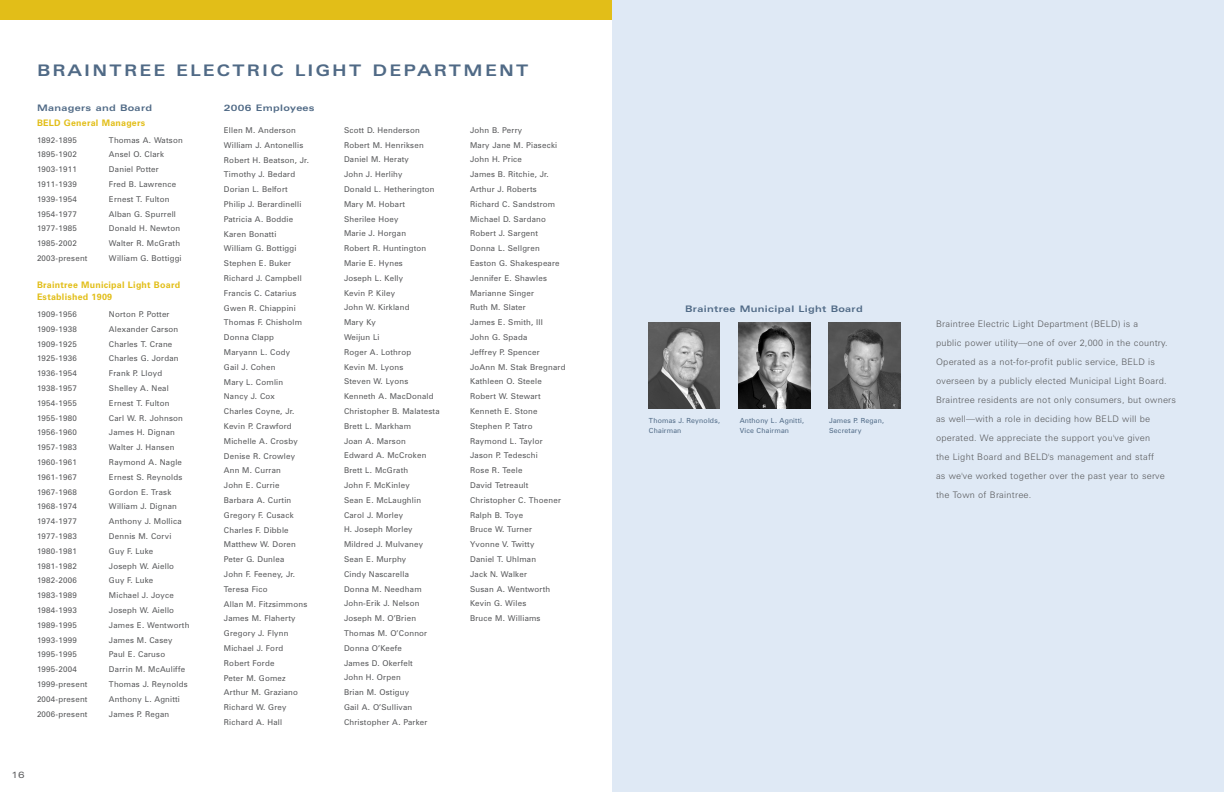
<style>
.page{position:relative;width:1224px;height:792px;background:#fff}
.page>*{position:absolute;margin:0;border:0;box-sizing:border-box;transform-origin:0 0}
.t1{font:700 expanded 16px "Zurich BT";letter-spacing:.15em;color:#506a86}
.t2{font:300 9px/19px "Zurich BT";letter-spacing:.025em;color:#57585a}
.t3{font:700 9px/12px "Zurich BT";letter-spacing:.025em;color:#e2be18}
.t4{font:700 expanded 9px "Zurich BT";letter-spacing:.035em;color:#506a86}
.t5{font:expanded 9px "Zurich BT";color:#57585a}
.t6{font:8px/14.8px "Zurich BT";letter-spacing:.03em;color:#57585a}
.t7{font:7px/10px "Zurich BT";letter-spacing:.03em;color:#506a86}
</style>
<div class="page">
<div style="left:612px;top:0;width:612px;height:792px;background:#dfe9f5"></div>
<img style="left:648px;top:323px;width:72px;height:86px">
<img style="left:828px;top:323px;width:72px;height:86px">
<img style="left:739px;top:323px;width:72px;height:86px">
<div style="left:0;top:0;width:612px;height:20px;background:#e2be18"></div>
<h1 class="t1" style="left:37px;top:64px;width:493px">BRAINTREE ELECTRIC LIGHT DEPARTMENT</h1>
<p class="t4" style="left:37px;top:104px;width:117px">Managers and Board</p>
<p class="t3" style="left:37px;top:118px;width:110px">BELD General Managers</p>
<p class="t6" style="left:37px;top:133px;width:41px">1892-1895</p>
<p class="t6" style="left:109px;top:133px;width:75px">Thomas A. Watson</p>
<p class="t6" style="left:37px;top:148px;width:41px">1895-1902</p>
<p class="t6" style="left:109px;top:148px;width:56px">Ansel O. Clark</p>
<p class="t6" style="left:37px;top:163px;width:41px">1903-1911</p>
<p class="t6" style="left:109px;top:163px;width:51px">Daniel Potter</p>
<p class="t6" style="left:37px;top:177px;width:41px">1911-1939</p>
<p class="t6" style="left:109px;top:177px;width:69px">Fred B. Lawrence</p>
<p class="t6" style="left:37px;top:192px;width:41px">1939-1954</p>
<p class="t6" style="left:109px;top:192px;width:62px">Ernest T. Fulton</p>
<p class="t6" style="left:37px;top:207px;width:41px">1954-1977</p>
<p class="t6" style="left:109px;top:207px;width:68px">Alban G. Spurrell</p>
<p class="t6" style="left:37px;top:222px;width:41px">1977-1985</p>
<p class="t6" style="left:109px;top:222px;width:73px">Donald H. Newton</p>
<p class="t6" style="left:37px;top:237px;width:41px">1985-2002</p>
<p class="t6" style="left:109px;top:237px;width:73px">Walter R. McGrath</p>
<p class="t6" style="left:37px;top:251px;width:52px">2003-present</p>
<p class="t6" style="left:109px;top:251px;width:74px">William G. Bottiggi</p>
<p class="t3" style="left:37px;top:280px;width:145px">Braintree Municipal Light Board<br>Established 1909</p>
<p class="t6" style="left:37px;top:307px;width:41px">1909-1956</p>
<p class="t6" style="left:109px;top:307px;width:62px">Norton P. Potter</p>
<p class="t6" style="left:37px;top:322px;width:41px">1909-1938</p>
<p class="t6" style="left:109px;top:322px;width:71px">Alexander Carson</p>
<p class="t6" style="left:37px;top:337px;width:41px">1909-1925</p>
<p class="t6" style="left:109px;top:337px;width:65px">Charles T. Crane</p>
<p class="t6" style="left:37px;top:352px;width:41px">1925-1936</p>
<p class="t6" style="left:109px;top:352px;width:71px">Charles G. Jordan</p>
<p class="t6" style="left:37px;top:367px;width:41px">1936-1954</p>
<p class="t6" style="left:109px;top:367px;width:55px">Frank P. Lloyd</p>
<p class="t6" style="left:37px;top:381px;width:41px">1938-1957</p>
<p class="t6" style="left:109px;top:381px;width:61px">Shelley A. Neal</p>
<p class="t6" style="left:37px;top:396px;width:41px">1954-1955</p>
<p class="t6" style="left:109px;top:396px;width:62px">Ernest T. Fulton</p>
<p class="t6" style="left:37px;top:411px;width:41px">1955-1980</p>
<p class="t6" style="left:109px;top:411px;width:75px">Carl W. R. Johnson</p>
<p class="t6" style="left:37px;top:426px;width:41px">1956-1960</p>
<p class="t6" style="left:109px;top:426px;width:67px">James H. Dignan</p>
<p class="t6" style="left:37px;top:441px;width:41px">1957-1983</p>
<p class="t6" style="left:109px;top:441px;width:67px">Walter J. Hansen</p>
<p class="t6" style="left:37px;top:455px;width:41px">1960-1961</p>
<p class="t6" style="left:109px;top:455px;width:75px">Raymond A. Nagle</p>
<p class="t6" style="left:37px;top:470px;width:41px">1961-1967</p>
<p class="t6" style="left:109px;top:470px;width:75px">Ernest S. Reynolds</p>
<p class="t6" style="left:37px;top:485px;width:41px">1967-1968</p>
<p class="t6" style="left:109px;top:485px;width:64px">Gordon E. Trask</p>
<p class="t6" style="left:37px;top:500px;width:41px">1968-1974</p>
<p class="t6" style="left:109px;top:500px;width:69px">William J. Dignan</p>
<p class="t6" style="left:37px;top:515px;width:41px">1974-1977</p>
<p class="t6" style="left:109px;top:515px;width:74px">Anthony J. Mollica</p>
<p class="t6" style="left:37px;top:529px;width:41px">1977-1983</p>
<p class="t6" style="left:109px;top:529px;width:64px">Dennis M. Corvi</p>
<p class="t6" style="left:37px;top:544px;width:41px">1980-1981</p>
<p class="t6" style="left:109px;top:544px;width:46px">Guy F. Luke</p>
<p class="t6" style="left:37px;top:559px;width:41px">1981-1982</p>
<p class="t6" style="left:109px;top:559px;width:67px">Joseph W. Aiello</p>
<p class="t6" style="left:37px;top:574px;width:41px">1982-2006</p>
<p class="t6" style="left:109px;top:574px;width:46px">Guy F. Luke</p>
<p class="t6" style="left:37px;top:589px;width:41px">1983-1989</p>
<p class="t6" style="left:109px;top:589px;width:66px">Michael J. Joyce</p>
<p class="t6" style="left:37px;top:603px;width:41px">1984-1993</p>
<p class="t6" style="left:109px;top:603px;width:67px">Joseph W. Aiello</p>
<p class="t6" style="left:37px;top:618px;width:41px">1989-1995</p>
<p class="t6" style="left:109px;top:618px;width:82px">James E. Wentworth</p>
<p class="t6" style="left:37px;top:633px;width:41px">1993-1999</p>
<p class="t6" style="left:109px;top:633px;width:65px">James M. Casey</p>
<p class="t6" style="left:37px;top:648px;width:41px">1995-1995</p>
<p class="t6" style="left:109px;top:648px;width:58px">Paul E. Caruso</p>
<p class="t6" style="left:37px;top:663px;width:41px">1995-2004</p>
<p class="t6" style="left:109px;top:663px;width:78px">Darrin M. McAuliffe</p>
<p class="t6" style="left:37px;top:677px;width:52px">1999-present</p>
<p class="t6" style="left:109px;top:677px;width:80px">Thomas J. Reynolds</p>
<p class="t6" style="left:37px;top:692px;width:52px">2004-present</p>
<p class="t6" style="left:109px;top:692px;width:72px">Anthony L. Agnitti</p>
<p class="t6" style="left:37px;top:707px;width:52px">2006-present</p>
<p class="t6" style="left:109px;top:707px;width:62px">James P. Regan</p>
<p class="t4" style="left:224px;top:104px;width:92px">2006 Employees</p>
<p class="t6" style="left:224px;top:123px;width:87px">Ellen M. Anderson<br>William J. Antonellis<br>Robert H. Beatson, Jr.<br>Timothy J. Bedard<br>Dorian L. Belfort<br>Philip J. Berardinelli<br>Patricia A. Boddie<br>Karen Bonatti<br>William G. Bottiggi<br>Stephen E. Buker<br>Richard J. Campbell<br>Francis C. Catarius<br>Gwen R. Chiappini<br>Thomas F. Chisholm<br>Donna Clapp<br>Maryann L. Cody<br>Gail J. Cohen<br>Mary L. Comlin<br>Nancy J. Cox<br>Charles Coyne, Jr.<br>Kevin P. Crawford<br>Michelle A. Crosby<br>Denise R. Crowley<br>Ann M. Curran<br>John E. Currie<br>Barbara A. Curtin<br>Gregory F. Cusack<br>Charles F. Dibble<br>Matthew W. Doren<br>Peter G. Dunlea<br>John F. Feeney, Jr.<br>Teresa Fico<br>Allan M. Fitzsimmons<br>James M. Flaherty<br>Gregory J. Flynn<br>Michael J. Ford<br>Robert Forde<br>Peter M. Gomez<br>Arthur M. Graziano<br>Richard W. Grey<br>Richard A. Hall</p>
<p class="t6" style="left:344px;top:123px;width:97px">Scott D. Henderson<br>Robert M. Henriksen<br>Daniel M. Heraty<br>John J. Herlihy<br>Donald L. Hetherington<br>Mary M. Hobart<br>Sherilee Hoey<br>Marie J. Horgan<br>Robert R. Huntington<br>Marie E. Hynes<br>Joseph L. Kelly<br>Kevin P. Kiley<br>John W. Kirkland<br>Mary Ky<br>Weijun Li<br>Roger A. Lothrop<br>Kevin M. Lyons<br>Steven W. Lyons<br>Kenneth A. MacDonald<br>Christopher B. Malatesta<br>Brett L. Markham<br>Joan A. Marson<br>Edward A. McCroken<br>Brett L. McGrath<br>John F. McKinley<br>Sean E. McLaughlin<br>Carol J. Morley<br>H. Joseph Morley<br>Mildred J. Mulvaney<br>Sean E. Murphy<br>Cindy Nascarella<br>Donna M. Needham<br>John-Erik J. Nelson<br>Joseph M. O’Brien<br>Thomas M. O’Connor<br>Donna O’Keefe<br>James D. Okerfelt<br>John H. Orpen<br>Brian M. Ostiguy<br>Gail A. O’Sullivan<br>Christopher A. Parker</p>
<p class="t6" style="left:470px;top:123px;width:97px">John B. Perry<br>Mary Jane M. Piasecki<br>John H. Price<br>James B. Ritchie, Jr.<br>Arthur J. Roberts<br>Richard C. Sandstrom<br>Michael D. Sardano<br>Robert J. Sargent<br>Donna L. Sellgren<br>Easton G. Shakespeare<br>Jennifer E. Shawles<br>Marianne Singer<br>Ruth M. Slater<br>James E. Smith, III<br>John G. Spada<br>Jeffrey P. Spencer<br>JoAnn M. Stak Bregnard<br>Kathleen O. Steele<br>Robert W. Stewart<br>Kenneth E. Stone<br>Stephen P. Tatro<br>Raymond L. Taylor<br>Jason P. Tedeschi<br>Rose R. Teele<br>David Tetreault<br>Christopher C. Thoener<br>Ralph B. Toye<br>Bruce W. Turner<br>Yvonne V. Twitty<br>Daniel T. Uhlman<br>Jack N. Walker<br>Susan A. Wentworth<br>Kevin G. Wiles<br>Bruce M. Williams</p>
<p class="t5" style="left:12px;top:772px;width:14px">16</p>
<p class="t4" style="left:685px;top:306px;width:179px">Braintree Municipal Light Board</p>
<p class="t7" style="left:649px;top:416px;width:72px">Thomas J. Reynolds,<br>Chairman</p>
<p class="t7" style="left:829px;top:416px;width:56px">James P. Regan,<br>Secretary</p>
<p class="t7" style="left:740px;top:416px;width:66px">Anthony L. Agnitti,<br>Vice Chairman</p>
<p class="t2" style="left:936px;top:315px;width:242px">Braintree Electric Light Department (BELD) is a<br>public power utility—one of over 2,000 in the country.<br>Operated as a not-for-profit public service, BELD is overseen by a publicly elected Municipal Light Board.<br>Braintree residents are not only consumers, but owners as well—with a role in deciding how BELD will be operated. We appreciate the support you've given<br>the Light Board and BELD's management and staff<br>as we've worked together over the past year to serve the Town of Braintree.</p>
</div>
